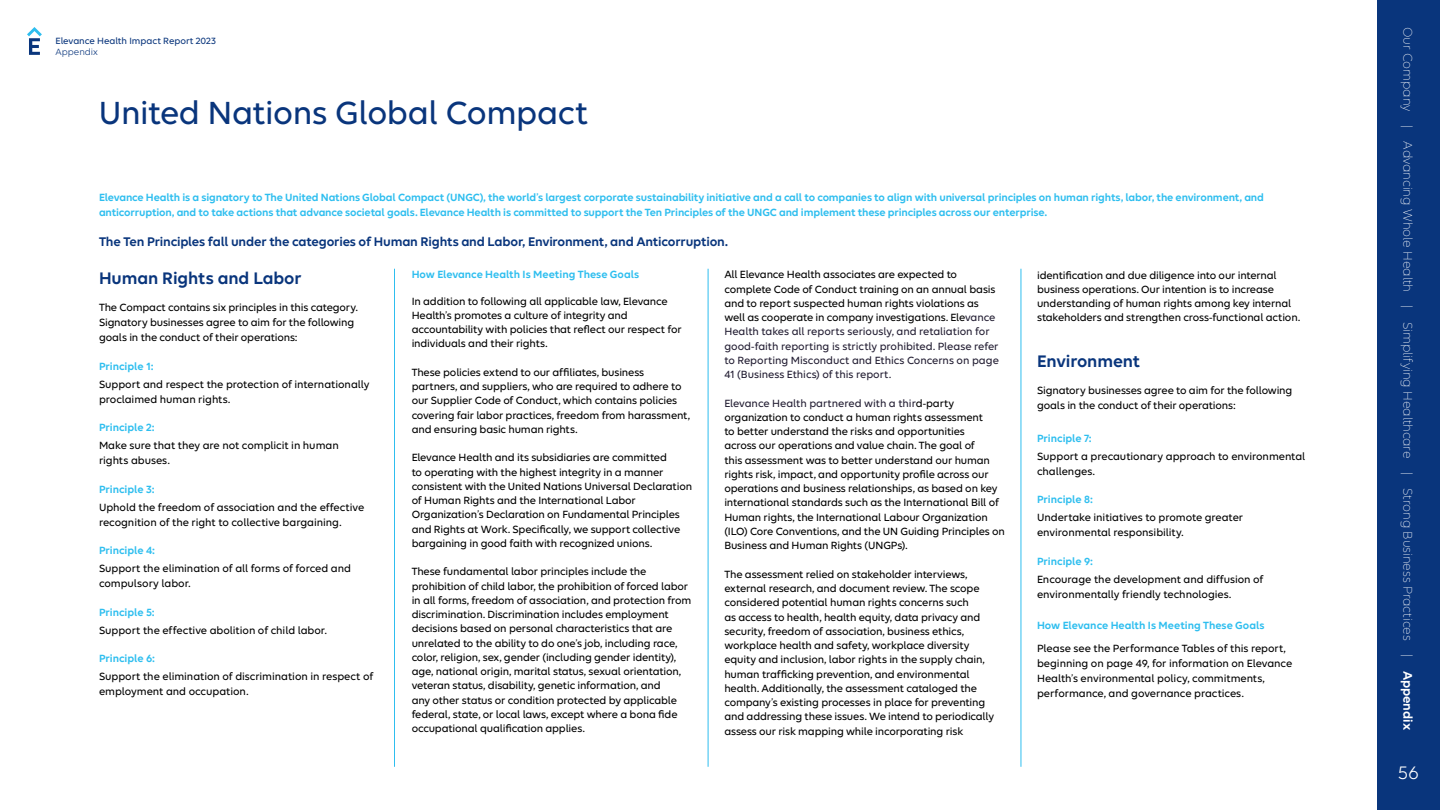
<style>
.page{position:relative;width:1440px;height:810px;background:#fff}
.page>*{position:absolute;margin:0;border:0;box-sizing:border-box;transform-origin:0 0}
.t1{font:500 34.5px "Elevance Sans";letter-spacing:-.015em;color:#09357c}
.t2{font:19.5px "Elevance Sans";color:#fff}
.t3{font:600 18px "Elevance Sans";letter-spacing:-.005em;color:#09357c}
.t4{font:600 13.5px "Elevance Sans";letter-spacing:-.015em;color:#09357c}
.t5{font:300 13.5px "Elevance Sans";letter-spacing:-.01em;color:#fff}
.t6{font:500 11.25px/14.2px "Elevance Sans";letter-spacing:-.015em;color:#000}
.t7{font:600 11.25px/15px "Elevance Sans";letter-spacing:-.015em;color:#2ebeef}
.t8{font:500 11.25px/14.2px "Elevance Sans";letter-spacing:-.01em;color:#231e33}
.t9{font:500 9.75px "Elevance Sans";letter-spacing:-.005em;color:#09357c}
.t10{font:9.75px "Elevance Sans";color:#09357c}
.s1{color:#000}
.s2{color:#231e33}
.s3{font-weight:600}
</style>
<div class="page">
<div style="left:1377px;top:0;width:63px;height:810px;background:#09357c"></div>
<svg style="left:27px;top:27px;width:15px;height:28px"></svg>
<hr style="left:394px;top:269px;width:1px;height:498px;background:#2ebeef">
<hr style="left:708px;top:269px;width:1px;height:498px;background:#2ebeef">
<hr style="left:1021px;top:269px;width:1px;height:498px;background:#2ebeef">
<p class="t9" style="left:56px;top:35px;width:162px">Elevance Health Impact Report 2023</p>
<p class="t10" style="left:56px;top:46px;width:44px">Appendix</p>
<h1 class="t1" style="left:99px;top:91px;width:491px">United Nations Global Compact</h1>
<p class="t7" style="left:99px;top:189px;width:1167px">Elevance Health is a signatory to The United Nations Global Compact (UNGC), the world’s largest corporate sustainability initiative and a call to companies to align with universal principles on human rights, labor, the environment, and anticorruption, and to take actions that advance societal goals. Elevance Health is committed to support the Ten Principles of the UNGC and implement these principles across our enterprise.</p>
<p class="t4" style="left:99px;top:233px;width:631px">The Ten Principles fall under the categories of Human Rights and Labor, Environment, and Anticorruption.</p>
<h3 class="t3" style="left:99px;top:267px;width:204px">Human Rights and Labor</h3>
<p class="t6" style="left:99px;top:299px;width:260px;line-height:15px">The Compact contains six principles in this category.<br>Signatory businesses agree to aim for the following goals in the conduct of their operations:</p>
<p class="t7" style="left:99px;top:358px;width:56px">Principle 1:</p>
<p class="t6" style="left:99px;top:376px;width:272px;line-height:15px">Support and respect the protection of internationally proclaimed human rights.</p>
<p class="t7" style="left:99px;top:420px;width:57px">Principle 2:</p>
<p class="t6" style="left:99px;top:437px;width:241px;line-height:15px">Make sure that they are not complicit in human rights abuses.</p>
<p class="t7" style="left:99px;top:481px;width:57px">Principle 3:</p>
<p class="t6" style="left:99px;top:499px;width:267px;line-height:15px">Uphold the freedom of association and the effective recognition of the right to collective bargaining.</p>
<p class="t7" style="left:99px;top:543px;width:57px">Principle 4:</p>
<p class="t6" style="left:99px;top:560px;width:253px;line-height:15px">Support the elimination of all forms of forced and compulsory labor.</p>
<p class="t7" style="left:99px;top:604px;width:57px">Principle 5:</p>
<p class="t6" style="left:99px;top:622px;width:229px">Support the effective abolition of child labor.</p>
<p class="t7" style="left:99px;top:651px;width:57px">Principle 6:</p>
<p class="t6" style="left:99px;top:668px;width:276px;line-height:15px">Support the elimination of discrimination in respect of employment and occupation.</p>
<p class="t7" style="left:412px;top:267px;width:229px">How Elevance Health Is Meeting These Goals</p>
<p class="t6" style="left:412px;top:293px;width:271px">In addition to following all applicable law, Elevance Health’s promotes a culture of integrity and accountability with policies that reflect our respect for individuals and their rights.</p>
<p class="t6" style="left:412px;top:365px;width:280px">These policies extend to our affiliates, business partners, and suppliers, who are required to adhere to our Supplier Code of Conduct, which contains policies covering fair labor practices, freedom from harassment, and ensuring basic human rights.</p>
<p class="t6" style="left:412px;top:450px;width:282px">Elevance Health and its subsidiaries are committed<br>to operating with the highest integrity in a manner consistent with the United Nations Universal Declaration of Human Rights and the International Labor Organization’s Declaration on Fundamental Principles and Rights at Work. Specifically, we support collective bargaining in good faith with recognized unions.</p>
<p class="t6" style="left:412px;top:564px;width:281px">These fundamental labor principles include the prohibition of child labor, the prohibition of forced labor in all forms, freedom of association, and protection from discrimination. Discrimination includes employment decisions based on personal characteristics that are unrelated to the ability to do one’s job, including race, color, religion, sex, gender (including gender identity), age, national origin, marital status, sexual orientation, veteran status, disability, genetic information, and<br>any other status or condition protected by applicable federal, state, or local laws, except where a bona fide occupational qualification applies.</p>
<p class="t8" style="left:724px;top:267px;width:276px"><span class="s1">All Elevance Health associates are expected to complete Code of Conduct training on an annual basis and to report suspected human rights violations as well as cooperate in company investigations. Ele</span>vance Health takes all reports seriously, and retaliation for good-faith reporting is strictly prohibited. Please refer to Reporting Misconduct and Ethics Concerns on page 41 (Business Ethics) of this report.</p>
<p class="t6" style="left:724px;top:395px;width:282px"><span class="s2">Elevance Health partnered with a thir</span>d-party organization to conduct a human rights assessment<br>to better understand the risks and opportunities<br>across our operations and value chain. The goal of<br>this assessment was to better understand our human rights risk, impact, and opportunity profile across our operations and business relationships, as based on key international standards such as the International Bill of Human rights, the International Labour Organization (ILO) Core Conventions, and the UN Guiding Principles on Business and Human Rights (UNGPs).</p>
<p class="t6" style="left:724px;top:566px;width:271px">The assessment relied on stakeholder interviews, external research, and document review. The scope considered potential human rights concerns such<br>as access to health, health equity, data privacy and security, freedom of association, business ethics, workplace health and safety, workplace diversity equity and inclusion, labor rights in the supply chain, human trafficking prevention, and environmental health. Additionally, the assessment cataloged the company’s existing processes in place for preventing and addressing these issues. We intend to periodically assess our risk mapping while incorporating risk</p>
<p class="t6" style="left:1037px;top:267px;width:265px">identification and due diligence into our internal business operations. Our intention is to increase understanding of human rights among key internal stakeholders and strengthen cross-functional action.</p>
<h3 class="t3" style="left:1037px;top:350px;width:105px">Environment</h3>
<p class="t6" style="left:1037px;top:382px;width:257px;line-height:15px">Signatory businesses agree to aim for the following goals in the conduct of their operations:</p>
<p class="t7" style="left:1037px;top:430px;width:56px">Principle 7:</p>
<p class="t6" style="left:1037px;top:448px;width:270px;line-height:15px">Support a precautionary approach to environmental challenges.</p>
<p class="t7" style="left:1037px;top:492px;width:57px">Principle 8:</p>
<p class="t6" style="left:1037px;top:510px;width:208px;line-height:15px">Undertake initiatives to promote greater environmental responsibility.</p>
<p class="t7" style="left:1037px;top:553px;width:57px">Principle 9:</p>
<p class="t6" style="left:1037px;top:571px;width:228px;line-height:15px">Encourage the development and diffusion of environmentally friendly technologies.</p>
<p class="t7" style="left:1037px;top:618px;width:229px">How Elevance Health Is Meeting These Goals</p>
<p class="t6" style="left:1037px;top:640px;width:257px;line-height:15px">Please see the Performance Tables of this report, beginning on page 49, for information on Elevance Health’s environmental policy, commitments, performance, and governance practices.</p>
<p class="t5" style="left:1416px;top:27px;width:704px;rotate:90deg">Our Company | Advancing Whole Health | Simplifying Healthcare | Strong Business Practices | <span class="s3">Appendix</span></p>
<h2 class="t2" style="left:1398px;top:761px;width:23px">56</h2>
</div>
